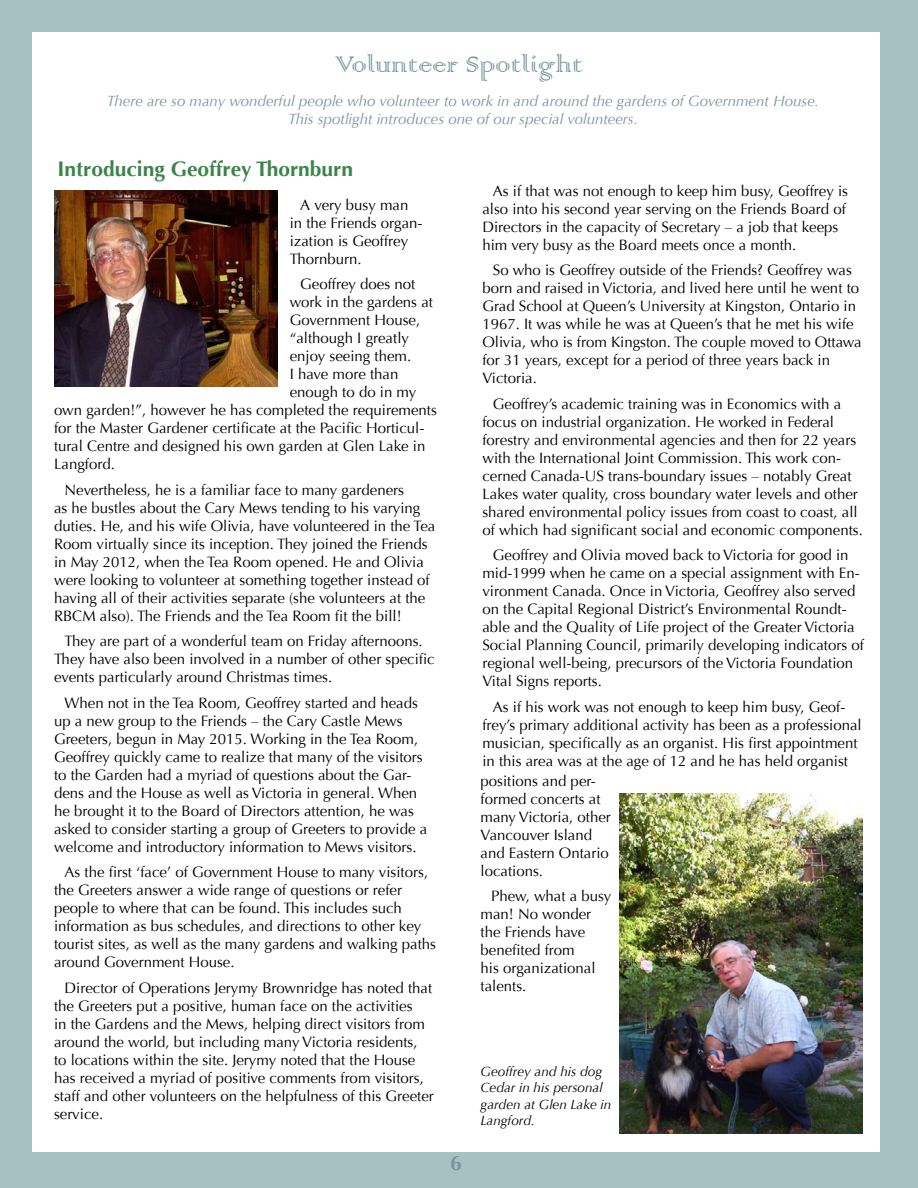
<style>
.page{position:relative;width:918px;height:1188px;background:#a7c1c2}
.page>*{position:absolute;margin:0;border:0;box-sizing:border-box;transform-origin:0 0}
.t1{font:30px "Colonna";color:#79949d}
.t2{font:700 21px "Optima";color:#3a8449}
.t3{font:700 21px "Optima";color:#79949d}
.t4{font:15px/18px "Optima";color:#000}
.t5{font:italic 15px/18px "Optima";color:#79949d;text-align:center}
.t6{font:italic 13.5px/16.2px "Optima";color:#000}
</style>
<div class="page">
<div style="left:32px;top:32px;width:848px;height:1120px;background:#fff"></div>
<img style="left:54px;top:191px;width:223px;height:196px">
<img style="left:619px;top:794px;width:244px;height:340px">
<h1 class="t1" style="left:335px;top:45px;width:249px">Volunteer Spotlight</h1>
<p class="t5" style="left:107px;top:92px;width:714px">There are so many wonderful people who volunteer to work in and around the gardens of Government House.<br>This spotlight introduces one of our special volunteers.</p>
<h2 class="t2" style="left:58px;top:157px;width:297px">Introducing Geoffrey Thornburn</h2>
<p class="t4" style="left:290px;top:196px;width:134px;text-indent:10px">A very busy man in the Friends organ&shy;ization is Geoffrey<br>Thornburn.</p>
<p class="t4" style="left:300px;top:276px;width:117px">Geoffrey does not</p>
<p class="t4" style="left:290px;top:294px;width:145px">work in the gardens at</p>
<p class="t4" style="left:290px;top:312px;width:132px">Government House,</p>
<p class="t4" style="left:290px;top:330px;width:121px">“although I greatly</p>
<p class="t4" style="left:290px;top:348px;width:123px">enjoy seeing them.</p>
<p class="t4" style="left:290px;top:366px;width:110px">I have more than</p>
<p class="t4" style="left:290px;top:384px;width:128px">enough to do in my</p>
<p class="t4" style="left:54px;top:401px;width:384px">own garden!”, however he has completed the requirements</p>
<p class="t4" style="left:54px;top:419px;width:372px">for the Master Gardener certificate at the Pacific Horticul-</p>
<p class="t4" style="left:54px;top:437px;width:373px">tural Centre and designed his own garden at Glen Lake in</p>
<p class="t4" style="left:54px;top:455px;width:62px">Langford.</p>
<p class="t4" style="left:54px;top:481px;width:383px;text-indent:10px">Nevertheless, he is a familiar face to many gardeners<br>as he bustles about the Cary Mews tending to his varying duties. He, and his wife Olivia, have volunteered in the Tea Room virtually since its inception. They joined the Friends in May 2012, when the Tea Room opened. He and Olivia were looking to volunteer at something together instead of having all of their activities separate (she volunteers at the RBCM also). The Friends and the Tea Room fit the bill!</p>
<p class="t4" style="left:54px;top:632px;width:382px;text-indent:10px">They are part of a wonderful team on Friday afternoons.<br>They have also been involved in a number of other specific events particularly around Christmas times.</p>
<p class="t4" style="left:54px;top:694px;width:375px;text-indent:10px">When not in the Tea Room, Geoffrey started and heads up a new group to the Friends – the Cary Castle Mews Greeters, begun in May 2015. Working in the Tea Room, Geoffrey quickly came to realize that many of the visitors to the Garden had a myriad of questions about the Gar&shy;dens and the House as well as Victoria in general. When he brought it to the Board of Directors attention, he was asked to consider starting a group of Greeters to provide a welcome and introductory information to Mews visitors.</p>
<p class="t4" style="left:54px;top:863px;width:384px;text-indent:10px">As the first ‘face’ of Government House to many visitors, the Greeters answer a wide range of questions or refer people to where that can be found. This includes such information as bus schedules, and directions to other key tourist sites, as well as the many gardens and walking paths around Government House.</p>
<p class="t4" style="left:54px;top:979px;width:381px;text-indent:10px">Director of Operations Jerymy Brownridge has noted that the Greeters put a positive, human face on the activities<br>in the Gardens and the Mews, helping direct visitors from around the world, but including many Victoria residents,<br>to locations within the site. Jerymy noted that the House has received a myriad of positive comments from visitors, staff and other volunteers on the helpfulness of this Greeter service.</p>
<h2 class="t3" style="left:450px;top:1150px;width:13px">6</h2>
<p class="t4" style="left:482px;top:182px;width:367px;text-indent:10px">As if that was not enough to keep him busy, Geoffrey is also into his second year serving on the Friends Board of Directors in the capacity of Secretary – a job that keeps him very busy as the Board meets once a month.</p>
<p class="t4" style="left:482px;top:261px;width:381px;text-indent:10px">So who is Geoffrey outside of the Friends? Geoffrey was born and raised in Victoria, and lived here until he went to Grad School at Queen’s University at Kingston, Ontario in 1967. It was while he was at Queen’s that he met his wife Olivia, who is from Kingston. The couple moved to Ottawa for 31 years, except for a period of three years back in Victoria.</p>
<p class="t4" style="left:482px;top:395px;width:382px;text-indent:10px">Geoffrey’s academic training was in Economics with a focus on industrial organization. He worked in Federal forestry and environmental agencies and then for 22 years with the International Joint Commission. This work con&shy;cerned Canada-US trans-boundary issues – notably Great Lakes water quality, cross boundary water levels and other shared environmental policy issues from coast to coast, all of which had significant social and economic components.</p>
<p class="t4" style="left:482px;top:546px;width:383px;text-indent:10px">Geoffrey and Olivia moved back to Victoria for good in mid-1999 when he came on a special assignment with En&shy;vironment Canada. Once in Victoria, Geoffrey also served on the Capital Regional District’s Environmental Roundt&shy;able and the Quality of Life project of the Greater Victoria Social Planning Council, primarily developing indicators of regional well-being, precursors of the Victoria Foundation Vital Signs reports.</p>
<p class="t4" style="left:482px;top:698px;width:381px;text-indent:10px">As if his work was not enough to keep him busy, Geof&shy;frey’s primary additional activity has been as a professional musician, specifically as an organist. His first appointment in this area was at the age of 12 and he has held organist</p>
<p class="t4" style="left:481px;top:772px;width:132px">positions and per&shy;formed concerts at many Victoria, other<br>Vancouver Island and Eastern Ontario locations.</p>
<p class="t4" style="left:481px;top:888px;width:132px;text-indent:10px">Phew, what a busy man! No wonder the Friends have benefited from<br>his organizational talents.</p>
<p class="t6" style="left:481px;top:1064px;width:132px">Geoffrey and his dog<br>Cedar in his personal garden at Glen Lake in<br>Langford.</p>
</div>
